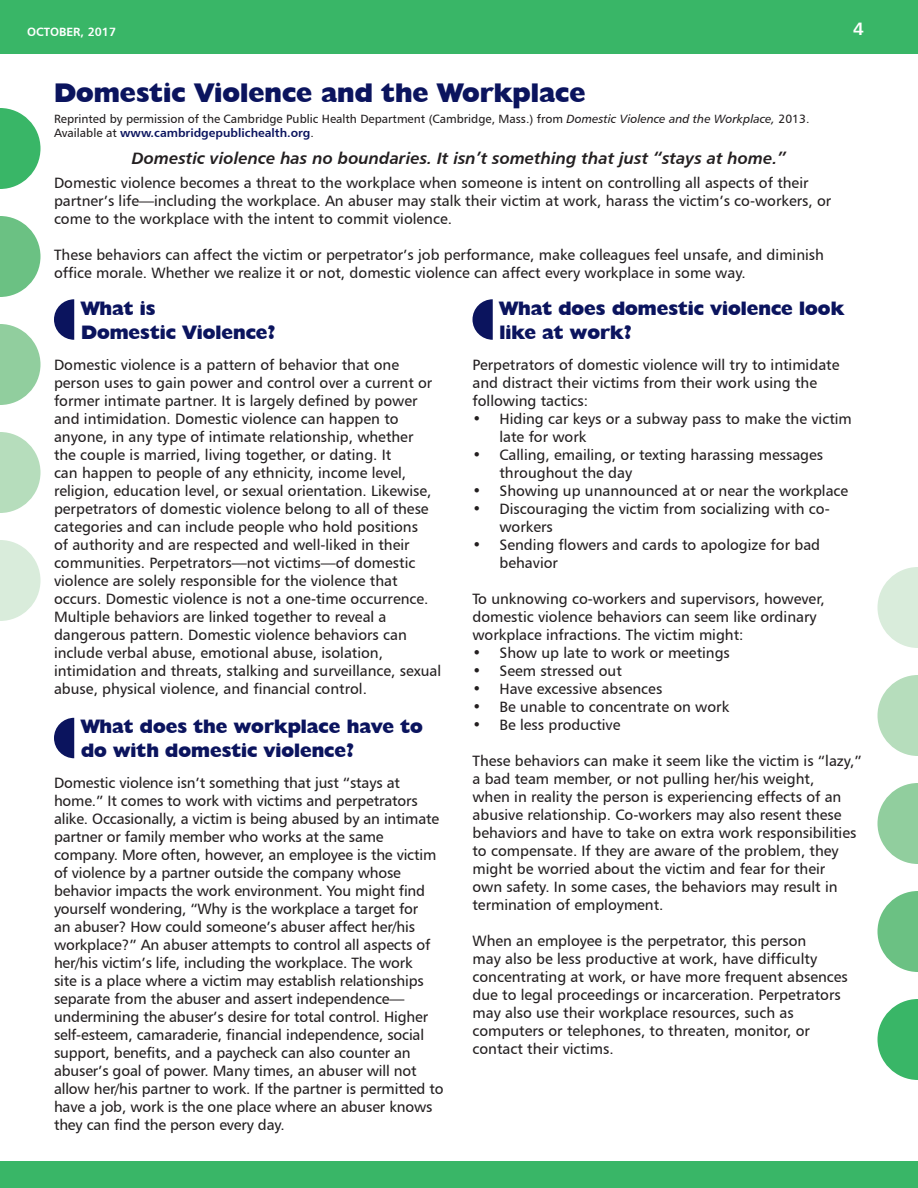
<style>
.page{position:relative;width:918px;height:1188px;background:#fff}
.page>*{position:absolute;margin:0;border:0;box-sizing:border-box;transform-origin:0 0}
.t1{font:800 27px "Humanist 521 BT";color:#0b145e}
.t2{font:800 19.5px/24px "Humanist 521 BT";color:#0b145e}
.t3{font:18px "Humanist 777 BT Bold B";color:#fff}
.t4{font:16.5px "Humanist 777 BT Bold Italic B";color:#231f20}
.t5{font:15px/18px "Humanist 777 BT Roman B";color:#231f20}
.t6{font:12px "Humanist 777 BT Roman B";color:#231f20}
.t7{font:12px "Humanist 777 BT Bold B";color:#0b145e}
.t8{font:12px "Humanist 777 BT Bold B";color:#fff}
.s1{font-family:"Humanist 777 BT Italic B"}
.s2{font-family:"Humanist 777 BT Roman B";color:#231f20}
</style>
<div class="page">
<div style="left:0;top:0;width:918px;height:54px;background:#39b667"></div>
<div style="left:0;top:1161px;width:918px;height:27px;background:#39b667"></div>
<svg style="left:0;top:108px;width:40px;height:81px"></svg>
<svg style="left:0;top:216px;width:40px;height:81px"></svg>
<svg style="left:0;top:324px;width:40px;height:81px"></svg>
<svg style="left:0;top:432px;width:40px;height:81px"></svg>
<svg style="left:0;top:540px;width:40px;height:81px"></svg>
<svg style="left:878px;top:999px;width:40px;height:81px"></svg>
<svg style="left:878px;top:891px;width:40px;height:81px"></svg>
<svg style="left:878px;top:783px;width:40px;height:81px"></svg>
<svg style="left:878px;top:675px;width:40px;height:81px"></svg>
<svg style="left:878px;top:567px;width:40px;height:81px"></svg>
<svg style="left:54px;top:299px;width:20px;height:41px"></svg>
<svg style="left:54px;top:718px;width:20px;height:40px"></svg>
<svg style="left:472px;top:299px;width:21px;height:41px"></svg>
<p class="t8" style="left:27px;top:24px;width:91px">OCTOBER, 2017</p>
<p class="t3" style="left:853px;top:18px;width:12px">4</p>
<h1 class="t1" style="left:54px;top:76px;width:533px">Domestic Violence and the Workplace</h1>
<p class="t6" style="left:54px;top:111px;width:757px">Reprinted by permission of the Cambridge Public Health Department (Cambridge, Mass.) from <span class="s1">Domestic Violence and the Workplace,</span> 2013.</p>
<p class="t7" style="left:54px;top:125px;width:261px"><span class="s2">Available at</span> www.cambridgepublichealth.org<span class="s2">.</span></p>
<p class="t4" style="left:132px;top:147px;width:656px">Domestic violence has no boundaries. It isn’t something that just “stays at home.”</p>
<p class="t5" style="left:54px;top:174px;width:779px">Domestic violence becomes a threat to the workplace when someone is intent on controlling all aspects of their partner’s life—including the workplace. An abuser may stalk their victim at work, harass the victim’s co-workers, or come to the workplace with the intent to commit violence.</p>
<p class="t5" style="left:54px;top:246px;width:772px">These behaviors can affect the victim or perpetrator’s job performance, make colleagues feel unsafe, and diminish office morale. Whether we realize it or not, domestic violence can affect every workplace in some way.</p>
<h2 class="t2" style="left:81px;top:296px;width:196px">What is<br>Domestic Violence?</h2>
<p class="t5" style="left:54px;top:355px;width:389px">Domestic violence is a pattern of behavior that one person uses to gain power and control over a current or former intimate partner. It is largely defined by power and intimidation. Domestic violence can happen to anyone, in any type of intimate relationship, whether<br>the couple is married, living together, or dating. It<br>can happen to people of any ethnicity, income level, religion, education level, or sexual orientation. Likewise, perpetrators of domestic violence belong to all of these categories and can include people who hold positions<br>of authority and are respected and well-liked in their communities. Perpetrators—not victims—of domestic violence are solely responsible for the violence that occurs. Domestic violence is not a one-time occurrence.<br>Multiple behaviors are linked together to reveal a dangerous pattern. Domestic violence behaviors can include verbal abuse, emotional abuse, isolation, intimidation and threats, stalking and surveillance, sexual abuse, physical violence, and financial control.</p>
<h2 class="t2" style="left:81px;top:714px;width:343px">What does the workplace have to do with domestic violence?</h2>
<p class="t5" style="left:54px;top:774px;width:391px">Domestic violence isn’t something that just “stays at home.” It comes to work with victims and perpetrators alike. Occasionally, a victim is being abused by an intimate partner or family member who works at the same company. More often, however, an employee is the victim of violence by a partner outside the company whose behavior impacts the work environment. You might find yourself wondering, “Why is the workplace a target for<br>an abuser? How could someone’s abuser affect her/his workplace?” An abuser attempts to control all aspects of her/his victim’s life, including the workplace. The work<br>site is a place where a victim may establish relationships separate from the abuser and assert independence— undermining the abuser’s desire for total control. Higher self-esteem, camaraderie, financial independence, social support, benefits, and a paycheck can also counter an abuser’s goal of power. Many times, an abuser will not allow her/his partner to work. If the partner is permitted to have a job, work is the one place where an abuser knows they can find the person every day.</p>
<h2 class="t2" style="left:500px;top:296px;width:346px">What does domestic violence look like at work?</h2>
<p class="t5" style="left:472px;top:355px;width:368px">Perpetrators of domestic violence will try to intimidate and distract their victims from their work using the following tactics:</p>
<p class="t5" style="left:500px;top:409px;width:354px;text-indent:-27px">• Hiding car keys or a subway pass to make the victim late for work</p>
<p class="t5" style="left:500px;top:445px;width:325px;text-indent:-27px">• Calling, emailing, or texting harassing messages throughout the day</p>
<p class="t5" style="left:472px;top:481px;width:377px">• Showing up unannounced at or near the workplace</p>
<p class="t5" style="left:500px;top:499px;width:332px;text-indent:-27px">• Discouraging the victim from socializing with co&shy;workers</p>
<p class="t5" style="left:500px;top:535px;width:322px;text-indent:-27px">• Sending flowers and cards to apologize for bad behavior</p>
<p class="t5" style="left:472px;top:589px;width:354px">To unknowing co-workers and supervisors, however, domestic violence behaviors can seem like ordinary workplace infractions. The victim might:</p>
<p class="t5" style="left:472px;top:643px;width:259px">• Show up late to work or meetings</p>
<p class="t5" style="left:472px;top:661px;width:151px">• Seem stressed out</p>
<p class="t5" style="left:472px;top:679px;width:191px">• Have excessive absences</p>
<p class="t5" style="left:472px;top:697px;width:258px">• Be unable to concentrate on work</p>
<p class="t5" style="left:472px;top:715px;width:149px">• Be less productive</p>
<p class="t5" style="left:472px;top:751px;width:391px">These behaviors can make it seem like the victim is “lazy,” a bad team member, or not pulling her/his weight,<br>when in reality the person is experiencing effects of an abusive relationship. Co-workers may also resent these behaviors and have to take on extra work responsibilities to compensate. If they are aware of the problem, they might be worried about the victim and fear for their<br>own safety. In some cases, the behaviors may result in termination of employment.</p>
<p class="t5" style="left:472px;top:931px;width:377px">When an employee is the perpetrator, this person<br>may also be less productive at work, have difficulty concentrating at work, or have more frequent absences due to legal proceedings or incarceration. Perpetrators may also use their workplace resources, such as computers or telephones, to threaten, monitor, or contact their victims.</p>
</div>
